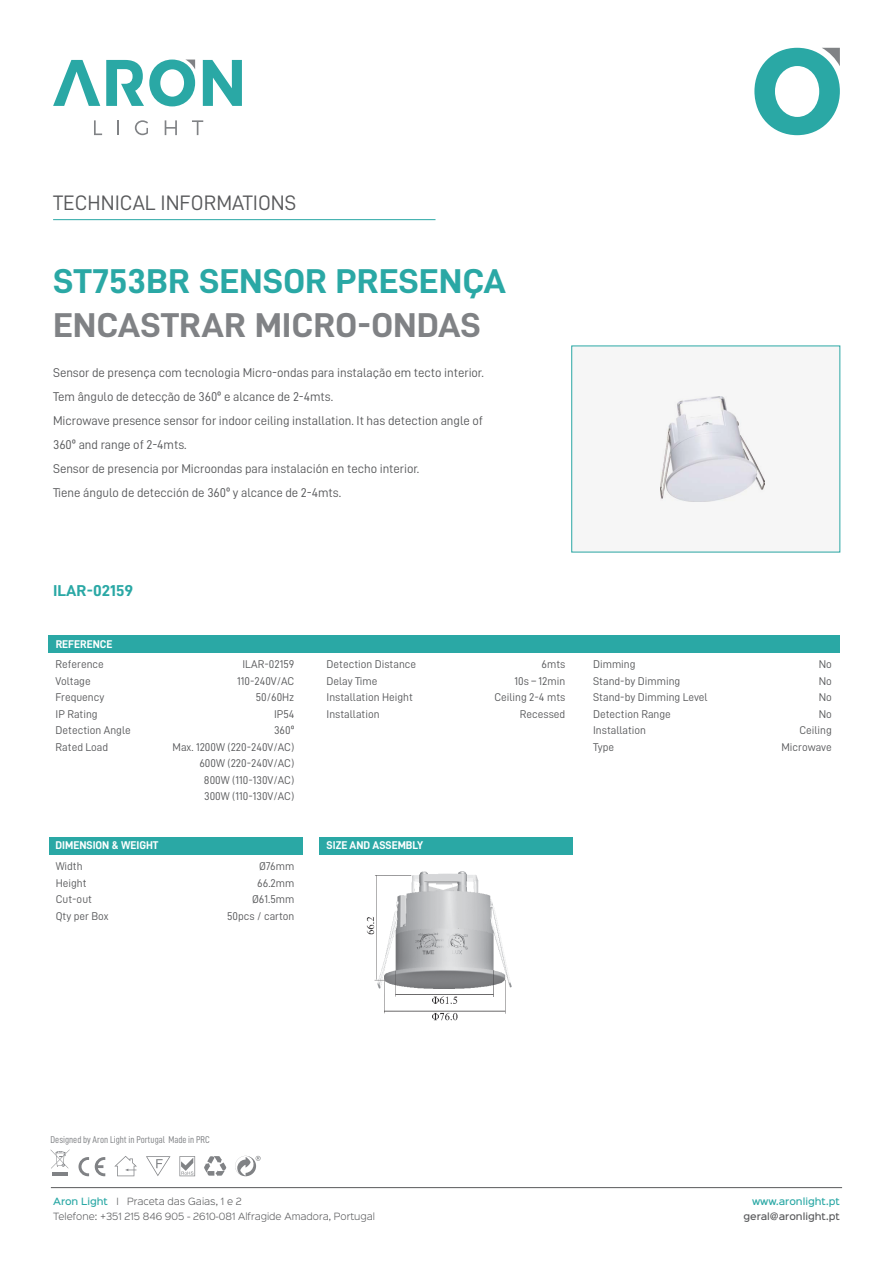
<style>
.page{position:relative;width:893px;height:1263px;background:#fff}
.page>*{position:absolute;margin:0;border:0;box-sizing:border-box;transform-origin:0 0}
.t1{font:34.5px "D DIN Bold";color:#2aa8a5;scale:1.08 1}
.t2{font:34.5px "D DIN Bold";color:#808285;scale:1.08 1}
.t3{font:21px "D DIN";color:#58595b}
.t4{font:15.75px "D DIN Bold";color:#2aa8a5;scale:1.08 1}
.t5{font:12.75px/24px "D DIN";letter-spacing:-.005em;color:#58595b}
.t6{font:11.25px/16.5px "D DIN";color:#58595b}
.t7{font:11.25px "D DIN Bold";color:#fff}
.t8{font:9.9px "D DIN Condensed";color:#808285}
.t9{font:300 9px/15px "Sinkin Sans 300";color:#58595b}
.t10{font:500 9px "Sinkin Sans 500";color:#58595b}
.t11{font:500 9px "Sinkin Sans 500";color:#2aa8a5}
.s1{font-family:"Sinkin Sans 500";font-weight:500;color:#2aa8a5}
</style>
<div class="page">
<svg style="left:203px;top:60px;width:39px;height:46px"></svg>
<svg style="left:53px;top:60px;width:47px;height:46px"></svg>
<svg style="left:106px;top:60px;width:89px;height:46px"></svg>
<svg style="left:94px;top:120px;width:8px;height:15px"></svg>
<svg style="left:117px;top:120px;width:2px;height:15px"></svg>
<svg style="left:135px;top:120px;width:13px;height:15px"></svg>
<svg style="left:165px;top:120px;width:12px;height:15px"></svg>
<svg style="left:192px;top:120px;width:11px;height:15px"></svg>
<svg style="left:754px;top:48px;width:86px;height:87px"></svg>
<hr style="left:51px;top:1187px;width:791px;height:1px;background:#58595b">
<div style="left:572px;top:346px;width:268px;height:206px;background:#f6f6f6"></div>
<div style="left:49px;top:635px;width:791px;height:17px;background:#2aa8a5"></div>
<hr style="left:53px;top:219px;width:382px;height:1px;background:#2aa8a5">
<div style="left:49px;top:837px;width:253px;height:17px;background:#2aa8a5"></div>
<div style="left:320px;top:837px;width:253px;height:17px;background:#2aa8a5"></div>
<svg style="left:179px;top:1156px;width:16px;height:20px"></svg>
<svg style="left:146px;top:1156px;width:25px;height:20px"></svg>
<svg style="left:204px;top:1156px;width:22px;height:20px"></svg>
<svg style="left:114px;top:1156px;width:23px;height:20px"></svg>
<svg style="left:78px;top:1157px;width:11px;height:19px"></svg>
<svg style="left:95px;top:1157px;width:10px;height:19px"></svg>
<hr style="left:52px;top:1172px;width:16px;height:4px;background:#808285">
<svg style="left:51px;top:1149px;width:19px;height:19px"></svg>
<svg style="left:235px;top:1156px;width:26px;height:20px"></svg>
<img style="left:661px;top:397px;width:104px;height:104px">
<img style="left:366px;top:871px;width:146px;height:150px">
<h2 class="t3" style="left:53px;top:191px;width:245px">TECHNICAL INFORMATIONS</h2>
<h1 class="t1" style="left:53px;top:262px;width:421px">ST753BR SENSOR PRESENÇA</h1>
<h1 class="t2" style="left:53px;top:306px;width:398px">ENCASTRAR MICRO-ONDAS</h1>
<p class="t5" style="left:53px;top:360px;width:432px">Sensor de presença com tecnologia Micro-ondas para instalação em tecto interior.<br>Tem ângulo de detecção de 360º e alcance de 2-4mts.<br>Microwave presence sensor for indoor ceiling installation. It has detection angle of 360º and range of 2-4mts.<br>Sensor de presencia por Microondas para instalación en techo interior.<br>Tiene ángulo de detección de 360º y alcance de 2-4mts.</p>
<h3 class="t4" style="left:53px;top:582px;width:76px">ILAR-02159</h3>
<p class="t7" style="left:56px;top:638px;width:58px">REFERENCE</p>
<p class="t6" style="left:56px;top:656px;width:77px">Reference<br>Voltage<br>Frequency<br>IP Rating<br>Detection Angle<br>Rated Load</p>
<p class="t6" style="left:173px;top:656px;width:123px;text-align:right">ILAR-02159<br>110-240V/AC<br>50/60Hz<br>IP54<br>360º<br>Max. 1200W (220-240V/AC)<br>600W (220-240V/AC)<br>800W (110-130V/AC)<br>300W (110-130V/AC)</p>
<p class="t6" style="left:327px;top:656px;width:91px">Detection Distance<br>Delay Time<br>Installation Height<br>Installation</p>
<p class="t6" style="left:494px;top:656px;width:72px;text-align:right">6mts<br>10s – 12min<br>Ceiling 2-4 mts<br>Recessed</p>
<p class="t6" style="left:593px;top:656px;width:116px">Dimming<br>Stand-by Dimming<br>Stand-by Dimming Level<br>Detection Range<br>Installation<br>Type</p>
<p class="t6" style="left:781px;top:656px;width:52px;text-align:right">No<br>No<br>No<br>No<br>Ceiling<br>Microwave</p>
<p class="t7" style="left:56px;top:839px;width:104px">DIMENSION &amp; WEIGHT</p>
<p class="t7" style="left:327px;top:839px;width:98px">SIZE AND ASSEMBLY</p>
<p class="t6" style="left:56px;top:858px;width:54px">Width<br>Height<br>Cut-out<br>Qty per Box</p>
<p class="t6" style="left:227px;top:858px;width:69px;text-align:right">Ø76mm<br>66.2mm<br>Ø61.5mm<br>50pcs / carton</p>
<p class="t8" style="left:51px;top:1134px;width:161px">Designed by Aron Light in Portugal Made in PRC</p>
<p class="t9" style="left:53px;top:1193px;width:323px"><span class="s1">Aron Light</span> I Praceta das Gaias, 1 e 2<br>Telefone: +351 215 846 905 - 2610-081 Alfragide Amadora, Portugal</p>
<p class="t11" style="left:752px;top:1194px;width:89px">www.aronlight.pt</p>
<p class="t10" style="left:743px;top:1209px;width:98px">geral@aronlight.pt</p>
</div>
